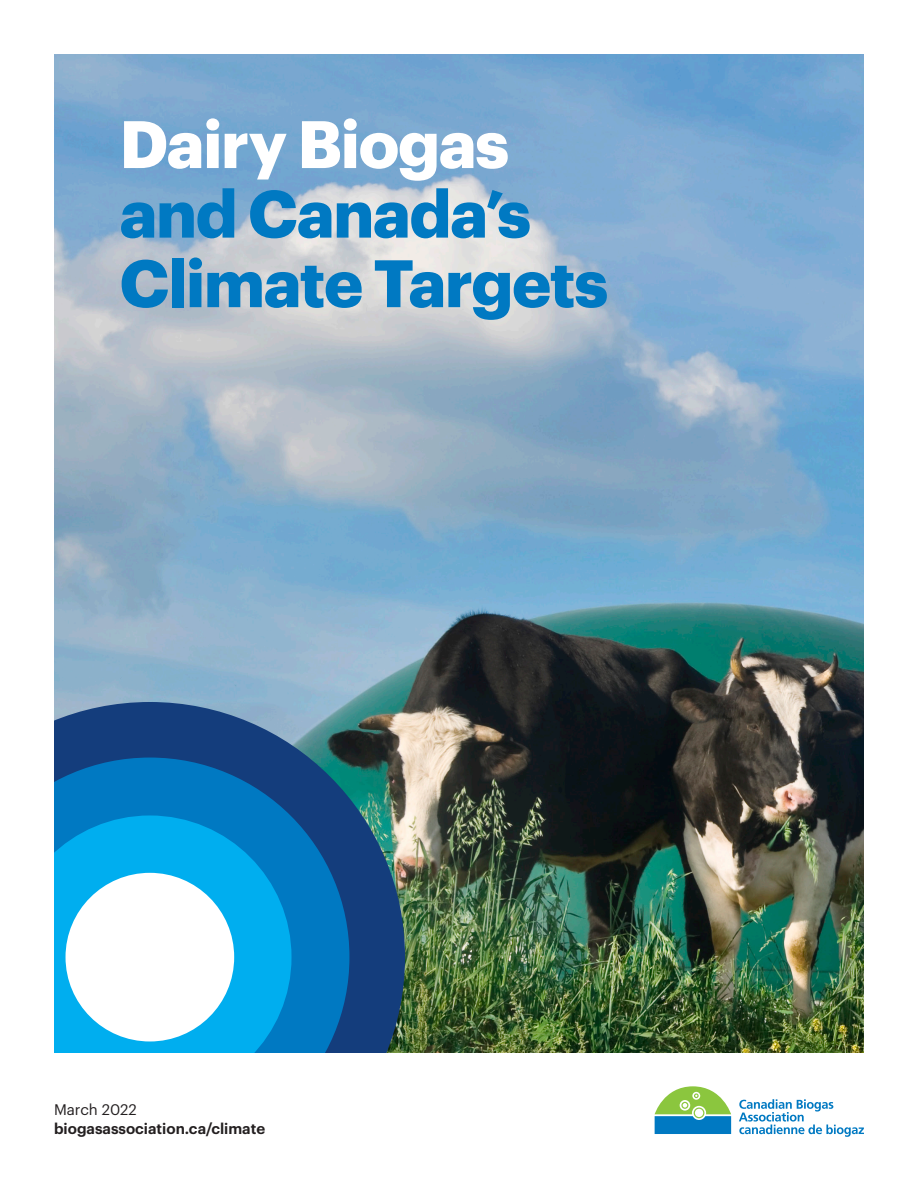
<style>
.page{position:relative;width:918px;height:1188px;background:#fff}
.page>*{position:absolute;margin:0;border:0;box-sizing:border-box;transform-origin:0 0}
.Subsection_Title{font:700 65.55px/69.6px "Graphik";letter-spacing:-.02em;color:#0079c2}
.Para{font:600 15px "Graphik";color:#231f20}
.Para-2{font:15px "Graphik";color:#231f20}
.s1{color:#fff}
</style>
<div class="page">
<img style="left:54px;top:54px;width:810px;height:999px">
<svg style="left:655px;top:1086px;width:76px;height:48px"></svg>
<svg style="left:739px;top:1099px;width:125px;height:38px"></svg>
<img style="left:54px;top:702px;width:351px;height:351px">
<svg style="left:54px;top:758px;width:295px;height:295px;background:#0667ab"></svg>
<svg style="left:54px;top:815px;width:238px;height:238px;background:#01a4e6"></svg>
<div style="left:66px;top:873px;width:168px;height:168px;background:#fff;border-radius:50%"></div>
<p class="Subsection_Title" style="left:120px;top:104px;width:490px"><span class="s1">Dairy Biogas </span>and Canada’s<br>Climate Targets</p>
<p class="Para-2" style="left:54px;top:1098px;width:84px">March 2022</p>
<p class="Para" style="left:54px;top:1117px;width:213px">biogasassociation.ca/climate</p>
</div>
